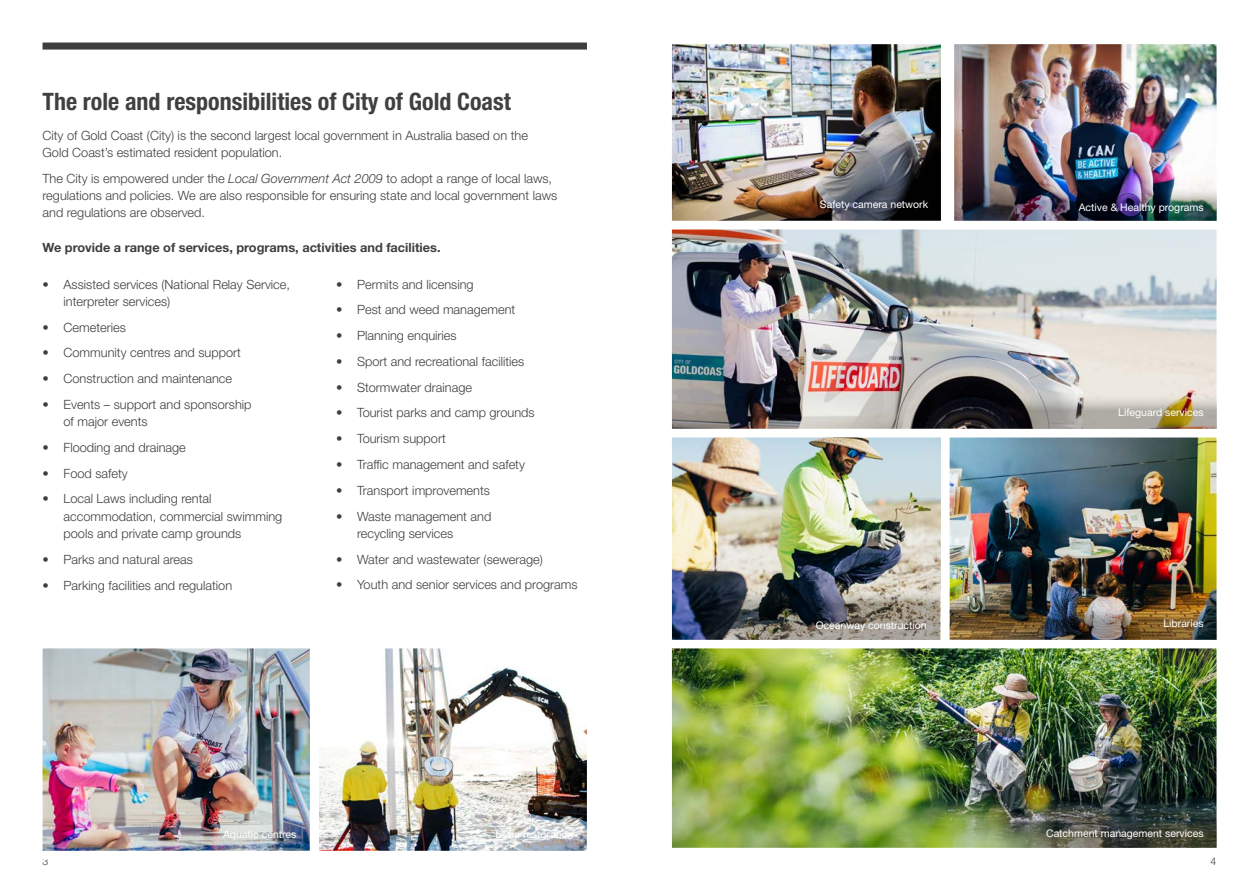
<style>
.page{position:relative;width:1259px;height:893px;background:#fff}
.page>*{position:absolute;margin:0;border:0;box-sizing:border-box;transform-origin:0 0}
._16pt_head_E{font:700 condensed 24px "Helvetica Neue LT Std";color:#413f41}
._8_5pt_body_copy{font:300 12.75px/17.2px "Helvetica Neue LT Std";color:#3e3e3f}
._8_5pt_body_copy-2{font:700 12.75px "Helvetica Neue LT Std";color:#3e3e3f}
.t1{font:10.5px "Helvetica Neue LT Std";color:#fff}
.t2{font:300 10.5px "Helvetica Neue LT Std";color:#3e3e3f}
.s1{font-style:italic}
</style>
<div class="page">
<div style="left:43px;top:43px;width:544px;height:7px;background:#3e3e3f"></div>
<img style="left:44px;top:650px;width:264px;height:199px">
<div style="left:34px;top:640px;width:284px;height:219px;border:9px solid #fff"></div>
<img style="left:320px;top:650px;width:265px;height:199px">
<img style="left:673px;top:46px;width:266px;height:173px">
<div style="left:663px;top:36px;width:286px;height:193px;border:9px solid #fff"></div>
<img style="left:955px;top:46px;width:260px;height:139px">
<div style="left:945px;top:36px;width:280px;height:193px;border:9px solid #fff"></div>
<img style="left:673px;top:231px;width:542px;height:196px">
<div style="left:663px;top:221px;width:562px;height:216px;border:9px solid #fff"></div>
<img style="left:673px;top:439px;width:266px;height:148px">
<div style="left:663px;top:429px;width:286px;height:220px;border:9px solid #fff"></div>
<img style="left:951px;top:439px;width:264px;height:165px">
<div style="left:941px;top:429px;width:284px;height:220px;border:9px solid #fff"></div>
<img style="left:673px;top:650px;width:542px;height:196px">
<div style="left:663px;top:640px;width:562px;height:216px;border:9px solid #fff"></div>
<img style="left:672px;top:587px;width:268px;height:53px">
<img style="left:949px;top:811px;width:267px;height:36px">
<img style="left:949px;top:393px;width:267px;height:36px">
<img style="left:949px;top:604px;width:267px;height:36px">
<img style="left:954px;top:185px;width:262px;height:36px">
<p class="_16pt_head_E" style="left:43px;top:87px;width:470px">The role and responsibilities of City of Gold Coast</p>
<p class="_8_5pt_body_copy" style="left:43px;top:126px;width:487px">City of Gold Coast (City) is the second largest local government in Australia based on the<br>Gold Coast’s estimated resident population.</p>
<p class="_8_5pt_body_copy" style="left:43px;top:169px;width:516px">The City is empowered under the <span class="s1">Local Government Act 2009</span> to adopt a range of local laws, regulations and policies. We are also responsible for ensuring state and local government laws and regulations are observed.</p>
<p class="_8_5pt_body_copy-2" style="left:43px;top:239px;width:400px">We provide a range of services, programs, activities and facilities.</p>
<p class="_8_5pt_body_copy" style="left:64px;top:275px;width:228px;text-indent:-21px">• Assisted services (National Relay Service, interpreter services)</p>
<p class="_8_5pt_body_copy" style="left:43px;top:318px;width:85px">• Cemeteries</p>
<p class="_8_5pt_body_copy" style="left:43px;top:344px;width:200px">• Community centres and support</p>
<p class="_8_5pt_body_copy" style="left:43px;top:370px;width:191px">• Construction and maintenance</p>
<p class="_8_5pt_body_copy" style="left:64px;top:396px;width:189px;text-indent:-21px">• Events – support and sponsorship of major events</p>
<p class="_8_5pt_body_copy" style="left:43px;top:439px;width:145px">• Flooding and drainage</p>
<p class="_8_5pt_body_copy" style="left:43px;top:464px;width:87px">• Food safety</p>
<p class="_8_5pt_body_copy" style="left:64px;top:490px;width:220px;text-indent:-21px">• Local Laws including rental accommodation, commercial swimming pools and private camp grounds</p>
<p class="_8_5pt_body_copy" style="left:43px;top:550px;width:152px">• Parks and natural areas</p>
<p class="_8_5pt_body_copy" style="left:43px;top:576px;width:191px">• Parking facilities and regulation</p>
<p class="_8_5pt_body_copy" style="left:336px;top:275px;width:139px">• Permits and licensing</p>
<p class="_8_5pt_body_copy" style="left:336px;top:301px;width:181px">• Pest and weed management</p>
<p class="_8_5pt_body_copy" style="left:336px;top:327px;width:122px">• Planning enquiries</p>
<p class="_8_5pt_body_copy" style="left:336px;top:353px;width:190px">• Sport and recreational facilities</p>
<p class="_8_5pt_body_copy" style="left:336px;top:378px;width:138px">• Stormwater drainage</p>
<p class="_8_5pt_body_copy" style="left:336px;top:404px;width:200px">• Tourist parks and camp grounds</p>
<p class="_8_5pt_body_copy" style="left:336px;top:430px;width:111px">• Tourism support</p>
<p class="_8_5pt_body_copy" style="left:336px;top:456px;width:190px">• Traffic management and safety</p>
<p class="_8_5pt_body_copy" style="left:336px;top:481px;width:155px">• Transport improvements</p>
<p class="_8_5pt_body_copy" style="left:357px;top:507px;width:136px;text-indent:-21px">• Waste management and recycling services</p>
<p class="_8_5pt_body_copy" style="left:336px;top:550px;width:208px">• Water and wastewater (sewerage)</p>
<p class="_8_5pt_body_copy" style="left:336px;top:576px;width:243px">• Youth and senior services and programs</p>
<p class="t2" style="left:43px;top:855px;width:7px">3</p>
<p class="t1" style="left:223px;top:828px;width:75px">Aquatic centres</p>
<p class="t1" style="left:495px;top:828px;width:79px">Dune restoration</p>
<p class="t1" style="left:820px;top:198px;width:110px">Safety camera network</p>
<p class="t1" style="left:1078px;top:201px;width:126px">Active &amp; Healthy programs</p>
<p class="t1" style="left:1118px;top:406px;width:87px">Lifeguard services</p>
<p class="t1" style="left:815px;top:619px;width:113px">Oceanway construction</p>
<p class="t1" style="left:1163px;top:617px;width:42px">Libraries</p>
<p class="t1" style="left:1046px;top:827px;width:159px">Catchment management services</p>
<p class="t2" style="left:1210px;top:855px;width:7px">4</p>
</div>
